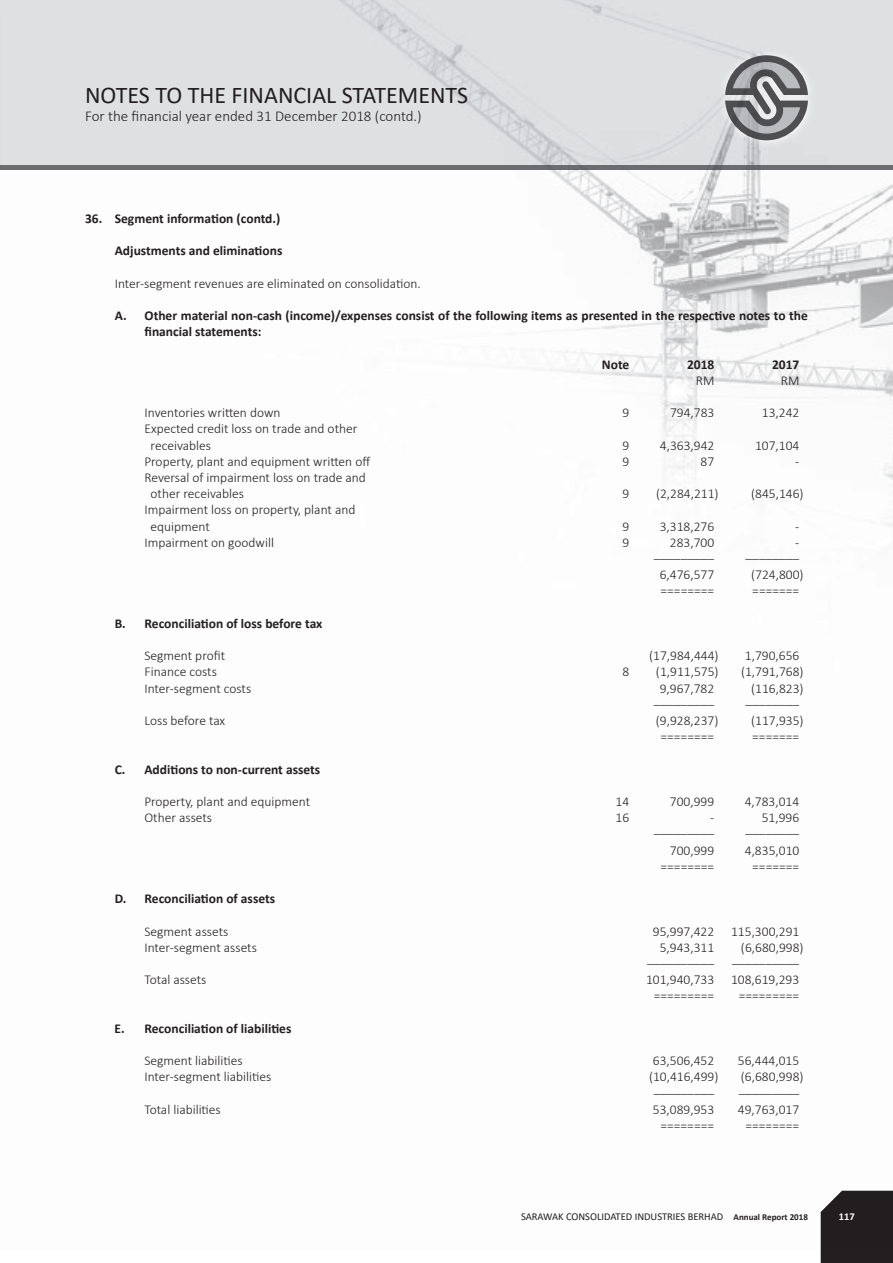
<style>
.page{position:relative;width:893px;height:1263px;background:#fff}
.page>*{position:absolute;margin:0;border:0;box-sizing:border-box;transform-origin:0 0}
.t1{font:24px "Calibri";color:#231f20}
.t2{font:300 15px "Calibri";color:#231f20}
.t3{font:300 13.5px/16.2px "Calibri";color:#231f20}
.t4{font:700 13.5px/16.2px "Calibri";color:#231f20}
.t5{font:10.5px "Calibri";color:#231f20}
.t6{font:700 10.5px "Calibri";color:#fff}
.s1{font-weight:700;font-size:9px}
</style>
<div class="page">
<img style="left:1px;top:0;width:892px;height:1250px">
<div style="left:821px;top:1191px;width:72px;height:72px;background:#221e1f"></div>
<svg style="left:717px;top:47px;width:99px;height:102px;background:#dcdddf"></svg>
<svg style="left:725px;top:53px;width:83px;height:88px;background:#99999c"></svg>
<hr style="left:0;top:166px;width:893px;height:4px;background:#6c6d70">
<hr style="left:0;top:0;width:1px;height:170px;background:#f0f1f2">
<h1 class="t1" style="left:85px;top:78px;width:385px">NOTES TO THE FINANCIAL STATEMENTS</h1>
<p class="t2" style="left:85px;top:107px;width:338px">For the financial year ended 31 December 2018 (contd.)</p>
<p class="t4" style="left:85px;top:210px;width:197px">36. Segment information (contd.)</p>
<p class="t4" style="left:115px;top:242px;width:169px">Adjustments and eliminations</p>
<p class="t3" style="left:115px;top:275px;width:307px">Inter-segment revenues are eliminated on consolidation.</p>
<p class="t4" style="left:145px;top:307px;width:665px;text-indent:-30px">A. Other material non-cash (income)/expenses consist of the following items as presented in the respective notes to the financial statements:</p>
<p class="t4" style="left:602px;top:356px;width:29px">Note</p>
<p class="t4" style="left:687px;top:356px;width:29px">2018</p>
<p class="t4" style="left:772px;top:356px;width:29px">2017</p>
<p class="t3" style="left:696px;top:372px;width:20px">RM</p>
<p class="t3" style="left:781px;top:372px;width:20px">RM</p>
<p class="t3" style="left:145px;top:404px;width:137px">Inventories written down</p>
<p class="t3" style="left:622px;top:404px;width:8px">9</p>
<p class="t3" style="left:670px;top:404px;width:46px">794,783</p>
<p class="t3" style="left:762px;top:404px;width:39px">13,242</p>
<p class="t3" style="left:151px;top:421px;width:208px;text-indent:-6px">Expected credit loss on trade and other receivables</p>
<p class="t3" style="left:622px;top:437px;width:8px">9</p>
<p class="t3" style="left:660px;top:437px;width:56px">4,363,942</p>
<p class="t3" style="left:755px;top:437px;width:46px">107,104</p>
<p class="t3" style="left:145px;top:453px;width:227px">Property, plant and equipment written off</p>
<p class="t3" style="left:622px;top:453px;width:8px">9</p>
<p class="t3" style="left:701px;top:453px;width:15px">87</p>
<p class="t3" style="left:795px;top:453px;width:6px">-</p>
<p class="t3" style="left:151px;top:469px;width:217px;text-indent:-6px">Reversal of impairment loss on trade and other receivables</p>
<p class="t3" style="left:622px;top:485px;width:8px">9</p>
<p class="t3" style="left:656px;top:485px;width:64px">(2,284,211)</p>
<p class="t3" style="left:751px;top:485px;width:54px">(845,146)</p>
<p class="t3" style="left:151px;top:502px;width:206px;text-indent:-6px">Impairment loss on property, plant and equipment</p>
<p class="t3" style="left:622px;top:518px;width:8px">9</p>
<p class="t3" style="left:660px;top:518px;width:56px">3,318,276</p>
<p class="t3" style="left:795px;top:518px;width:6px">-</p>
<p class="t3" style="left:144px;top:534px;width:131px">Impairment on goodwill</p>
<p class="t3" style="left:622px;top:534px;width:8px">9</p>
<p class="t3" style="left:670px;top:534px;width:46px">283,700</p>
<p class="t3" style="left:795px;top:534px;width:6px">-</p>
<p class="t3" style="left:654px;top:550px;width:62px">–––––––––</p>
<p class="t3" style="left:745px;top:550px;width:55px">––––––––</p>
<p class="t3" style="left:660px;top:566px;width:56px">6,476,577</p>
<p class="t3" style="left:751px;top:566px;width:54px">(724,800)</p>
<p class="t3" style="left:660px;top:583px;width:55px">========</p>
<p class="t3" style="left:752px;top:583px;width:49px">=======</p>
<p class="t4" style="left:115px;top:615px;width:209px">B. Reconciliation of loss before tax</p>
<p class="t3" style="left:144px;top:647px;width:82px">Segment profit</p>
<p class="t3" style="left:649px;top:647px;width:71px">(17,984,444)</p>
<p class="t3" style="left:745px;top:647px;width:56px">1,790,656</p>
<p class="t3" style="left:144px;top:664px;width:74px">Finance costs</p>
<p class="t3" style="left:622px;top:664px;width:8px">8</p>
<p class="t3" style="left:656px;top:664px;width:64px">(1,911,575)</p>
<p class="t3" style="left:741px;top:664px;width:64px">(1,791,768)</p>
<p class="t3" style="left:144px;top:680px;width:108px">Inter-segment costs</p>
<p class="t3" style="left:660px;top:680px;width:56px">9,967,782</p>
<p class="t3" style="left:751px;top:680px;width:54px">(116,823)</p>
<p class="t3" style="left:654px;top:696px;width:62px">–––––––––</p>
<p class="t3" style="left:745px;top:696px;width:55px">––––––––</p>
<p class="t3" style="left:144px;top:712px;width:82px">Loss before tax</p>
<p class="t3" style="left:656px;top:712px;width:64px">(9,928,237)</p>
<p class="t3" style="left:751px;top:712px;width:54px">(117,935)</p>
<p class="t3" style="left:660px;top:728px;width:55px">========</p>
<p class="t3" style="left:752px;top:728px;width:49px">=======</p>
<p class="t4" style="left:115px;top:761px;width:207px">C. Additions to non-current assets</p>
<p class="t3" style="left:144px;top:793px;width:167px">Property, plant and equipment</p>
<p class="t3" style="left:615px;top:793px;width:15px">14</p>
<p class="t3" style="left:670px;top:793px;width:46px">700,999</p>
<p class="t3" style="left:745px;top:793px;width:56px">4,783,014</p>
<p class="t3" style="left:144px;top:809px;width:69px">Other assets</p>
<p class="t3" style="left:615px;top:809px;width:15px">16</p>
<p class="t3" style="left:710px;top:809px;width:6px">-</p>
<p class="t3" style="left:762px;top:809px;width:39px">51,996</p>
<p class="t3" style="left:654px;top:826px;width:62px">–––––––––</p>
<p class="t3" style="left:745px;top:826px;width:55px">––––––––</p>
<p class="t3" style="left:670px;top:842px;width:46px">700,999</p>
<p class="t3" style="left:745px;top:842px;width:56px">4,835,010</p>
<p class="t3" style="left:660px;top:858px;width:55px">========</p>
<p class="t3" style="left:752px;top:858px;width:49px">=======</p>
<p class="t4" style="left:115px;top:890px;width:162px">D. Reconciliation of assets</p>
<p class="t3" style="left:144px;top:923px;width:85px">Segment assets</p>
<p class="t3" style="left:653px;top:923px;width:148px">95,997,422 115,300,291</p>
<p class="t3" style="left:144px;top:939px;width:114px">Inter-segment assets</p>
<p class="t3" style="left:660px;top:939px;width:56px">5,943,311</p>
<p class="t3" style="left:741px;top:939px;width:64px">(6,680,998)</p>
<p class="t3" style="left:647px;top:955px;width:69px">––––––––––</p>
<p class="t3" style="left:732px;top:955px;width:69px">––––––––––</p>
<p class="t3" style="left:144px;top:971px;width:64px">Total assets</p>
<p class="t3" style="left:654px;top:971px;width:147px;text-indent:-8px">101,940,733 108,619,293 =========</p>
<p class="t3" style="left:739px;top:988px;width:62px">=========</p>
<p class="t4" style="left:115px;top:1020px;width:178px">E. Reconciliation of liabilities</p>
<p class="t3" style="left:144px;top:1052px;width:100px">Segment liabilities</p>
<p class="t3" style="left:653px;top:1052px;width:63px">63,506,452</p>
<p class="t3" style="left:738px;top:1052px;width:63px">56,444,015</p>
<p class="t3" style="left:144px;top:1069px;width:128px">Inter-segment liabilities</p>
<p class="t3" style="left:649px;top:1069px;width:71px">(10,416,499)</p>
<p class="t3" style="left:741px;top:1069px;width:64px">(6,680,998)</p>
<p class="t3" style="left:654px;top:1085px;width:62px">–––––––––</p>
<p class="t3" style="left:739px;top:1085px;width:62px">–––––––––</p>
<p class="t3" style="left:144px;top:1101px;width:78px">Total liabilities</p>
<p class="t3" style="left:653px;top:1101px;width:63px">53,089,953</p>
<p class="t3" style="left:738px;top:1101px;width:63px">49,763,017</p>
<p class="t3" style="left:660px;top:1117px;width:55px">========</p>
<p class="t3" style="left:745px;top:1117px;width:55px">========</p>
<p class="t5" style="left:521px;top:1209px;width:288px">SARAWAK CONSOLIDATED INDUSTRIES BERHAD <span class="s1">Annual Report 2018</span></p>
<p class="t6" style="left:839px;top:1209px;width:17px">117</p>
</div>
